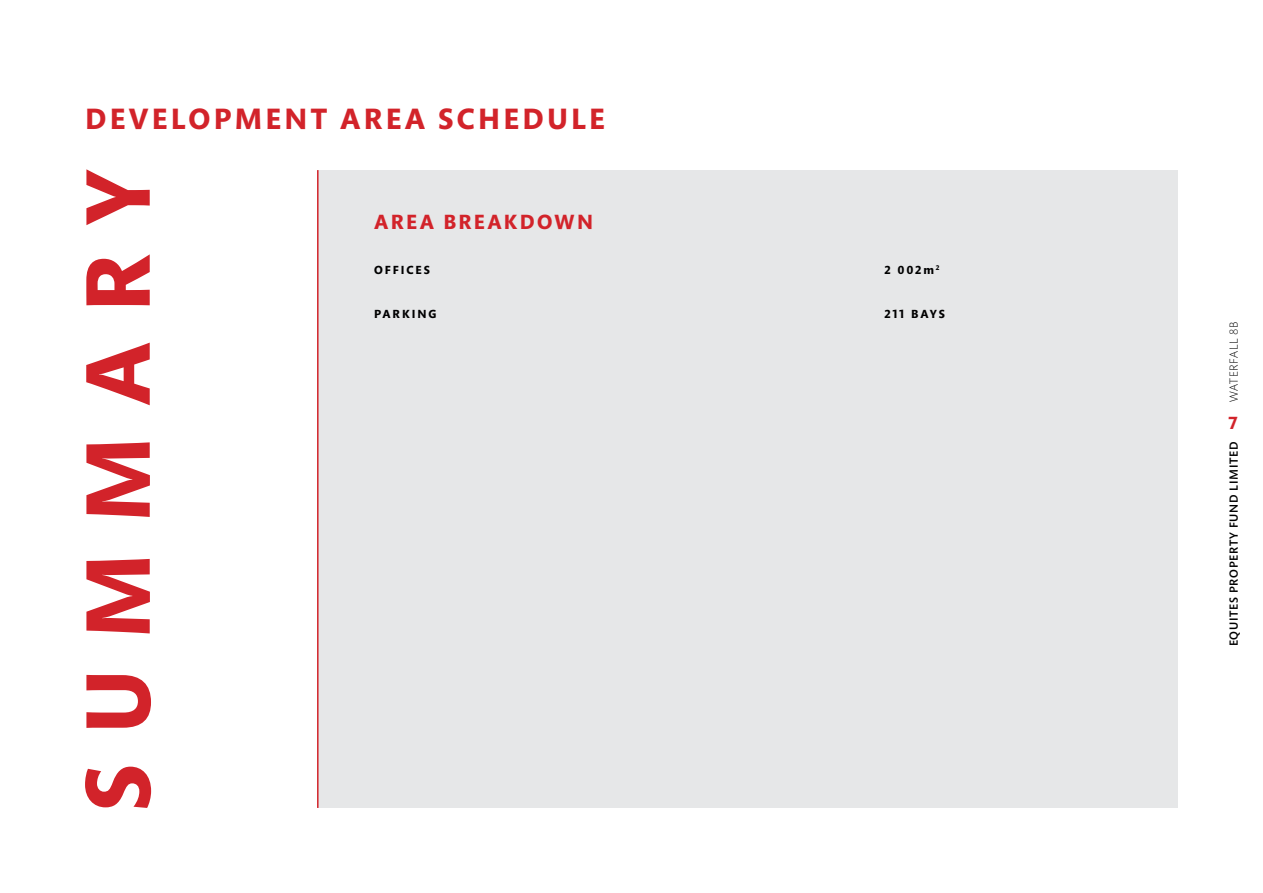
<style>
.page{position:relative;width:1263px;height:893px;background:#fff}
.page>*{position:absolute;margin:0;border:0;box-sizing:border-box;transform-origin:0 0}
.t1{font:700 30px "Mundo Sans Pro";letter-spacing:.11em;color:#d2232a}
.t2{font:700 21px "Mundo Sans Pro";letter-spacing:.11em;color:#d2232a}
.t3{font:700 18px "Mundo Sans Pro";color:#d2232a}
.t4{font:700 12px "Mundo Sans Pro";letter-spacing:.16em;color:#000}
.t5{font:500 12px "Mundo Sans Pro";letter-spacing:.06em;color:#000}
.t6{font:300 12px "Mundo Sans Pro";letter-spacing:.06em;color:#000}
</style>
<div class="page">
<div style="left:319px;top:170px;width:859px;height:638px;background:#e6e7e8"></div>
<svg style="left:85px;top:169px;width:66px;height:639px"></svg>
<hr style="left:317px;top:170px;width:2px;height:638px;background:#d2232a">
<h1 class="t1" style="left:85px;top:99px;width:521px">DEVELOPMENT AREA SCHEDULE</h1>
<h2 class="t2" style="left:374px;top:208px;width:220px">AREA BREAKDOWN</h2>
<p class="t4" style="left:374px;top:262px;width:57px">OFFICES</p>
<p class="t4" style="left:884px;top:262px;width:57px">2 002m<sup>2</sup></p>
<p class="t4" style="left:374px;top:306px;width:64px">PARKING</p>
<p class="t4" style="left:884px;top:306px;width:62px">211 BAYS</p>
<p class="t6" style="left:1226px;top:402px;width:83px;rotate:-90deg">WATERFALL 8B</p>
<p class="t5" style="left:1226px;top:646px;width:206px;rotate:-90deg">EQUITES PROPERTY FUND LIMITED</p>
<h3 class="t3" style="left:1228px;top:411px;width:11px">7</h3>
</div>
